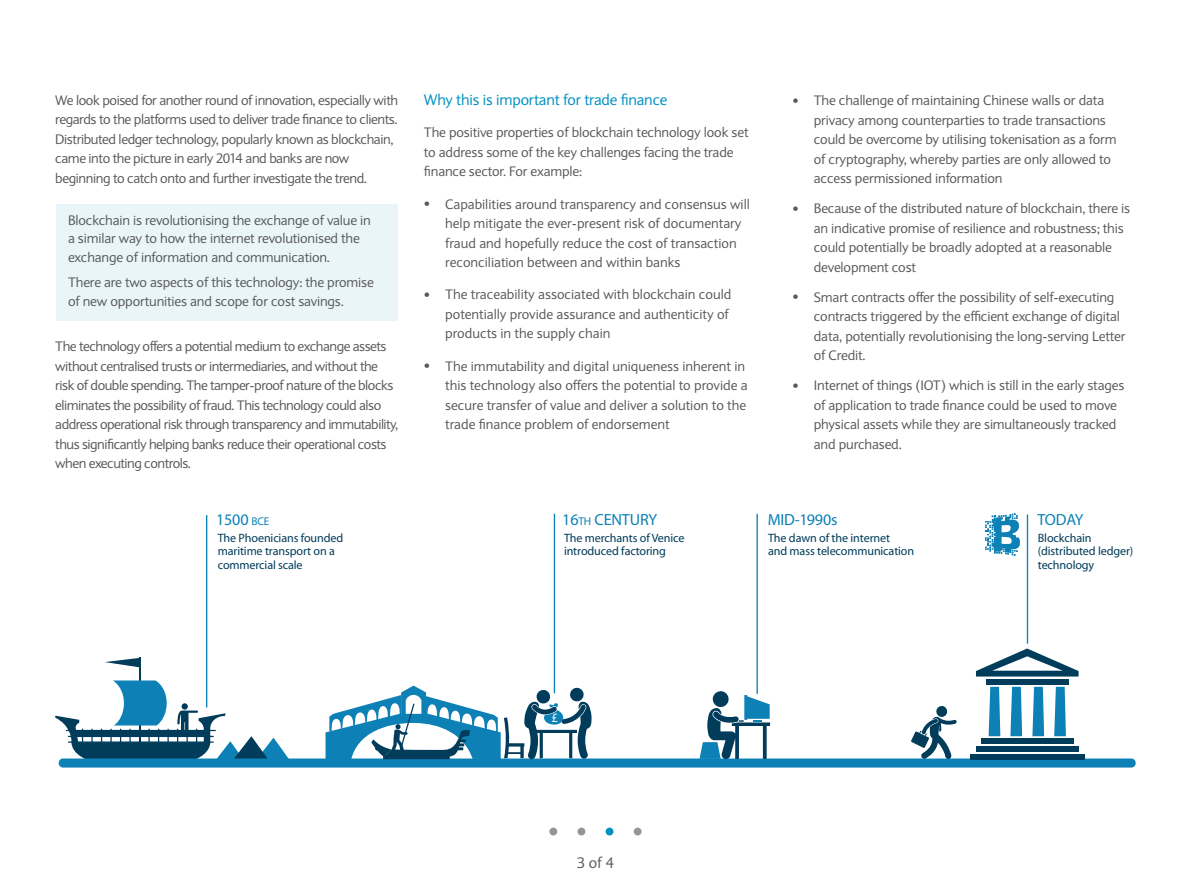
<style>
.page{position:relative;width:1191px;height:893px;background:#fff}
.page>*{position:absolute;margin:0;border:0;box-sizing:border-box;transform-origin:0 0}
.t1{font:16.2px "Myriad";letter-spacing:-.01em;color:#0d81b6}
.t2{font:15px "Expert Sans";letter-spacing:-.01em;color:#0090c2}
.t3{font:15px "Expert Sans";color:#58595b}
.t4{font:13.5px/19.5px "Expert Sans";letter-spacing:-.01em;color:#58595b}
.t5{font:13.5px/19.5px "Expert Sans";letter-spacing:-.035em;color:#58595b}
.t6{font:13.5px/19.5px "Expert Sans";letter-spacing:-.03em;color:#58595b}
.t7{font:12.75px "Myriad Pro";color:#fff}
.t8{font:12.15px/13.5px "Myriad";letter-spacing:-.01em;color:#013c5b}
.s1{font-size:11.25px}
.s2{font-size:18px}
</style>
<div class="page">
<div style="left:56px;top:204px;width:342px;height:117px;background:#eaf5f9"></div>
<hr style="left:206px;top:515px;width:1px;height:192px;background:#0d81b6">
<svg style="left:985px;top:513px;width:35px;height:43px"></svg>
<hr style="left:139px;top:657px;width:1px;height:88px;background:#013c5b">
<svg style="left:105px;top:658px;width:34px;height:9px"></svg>
<div style="left:59px;top:758px;width:1076px;height:9px;background:#0d81b6;border-radius:4px"></div>
<hr style="left:554px;top:514px;width:1px;height:179px;background:#0d81b6">
<hr style="left:1026px;top:514px;width:2px;height:130px;background:#0d81b6">
<hr style="left:756px;top:514px;width:2px;height:180px;background:#0d81b6">
<svg style="left:699px;top:690px;width:71px;height:69px"></svg>
<div style="left:981px;top:738px;width:92px;height:6px;background:#013c5b"></div>
<div style="left:986px;top:679px;width:82px;height:5px;background:#013c5b"></div>
<div style="left:976px;top:746px;width:103px;height:6px;background:#013c5b"></div>
<div style="left:970px;top:754px;width:114px;height:5px;background:#013c5b"></div>
<svg style="left:988px;top:687px;width:12px;height:49px"></svg>
<svg style="left:1010px;top:687px;width:12px;height:49px"></svg>
<svg style="left:1032px;top:687px;width:12px;height:49px"></svg>
<svg style="left:1054px;top:687px;width:12px;height:49px"></svg>
<svg style="left:976px;top:648px;width:102px;height:28px"></svg>
<svg style="left:55px;top:680px;width:234px;height:83px"></svg>
<div style="left:182px;top:703px;width:6px;height:7px;background:#013c5b;border-radius:50%"></div>
<svg style="left:325px;top:686px;width:267px;height:73px"></svg>
<svg style="left:911px;top:706px;width:46px;height:53px"></svg>
<div style="left:945px;top:752px;width:6px;height:7px;background:#013c5b;border-radius:3px"></div>
<div style="left:605px;top:828px;width:8px;height:7px;background:#0090c2;border-radius:50%"></div>
<div style="left:577px;top:828px;width:8px;height:7px;background:#939598;border-radius:50%"></div>
<div style="left:549px;top:828px;width:8px;height:7px;background:#939598;border-radius:50%"></div>
<div style="left:634px;top:828px;width:7px;height:7px;background:#939598;border-radius:50%"></div>
<p class="t6" style="left:55px;top:90px;width:344px">We look poised for another round of innovation, especially with regards to the platforms used to deliver trade finance to clients.<br>Distributed ledger technology, popularly known as blockchain, came into the picture in early 2014 and banks are now beginning to catch onto and further investigate the trend.</p>
<p class="t4" style="left:68px;top:210px;width:304px;line-height:18.8px">Blockchain is revolutionising the exchange of value in a similar way to how the internet revolutionised the exchange of information and communication.</p>
<p class="t4" style="left:68px;top:273px;width:307px;line-height:18.8px">There are two aspects of this technology: the promise of new opportunities and scope for cost savings.</p>
<p class="t5" style="left:55px;top:336px;width:344px">The technology offers a potential medium to exchange assets without centralised trusts or intermediaries, and without the risk of double spending. The tamper-proof nature of the blocks eliminates the possibility of fraud. This technology could also address operational risk through transparency and immutability, thus significantly helping banks reduce their operational costs when executing controls.</p>
<p class="t1" style="left:216px;top:512px;width:55px">1500 <span class="s1">BCE</span></p>
<p class="t8" style="left:218px;top:532px;width:127px">The Phoenicians founded maritime transport on a commercial scale</p>
<p class="t2" style="left:424px;top:90px;width:245px">Why this is important for trade finance</p>
<p class="t4" style="left:424px;top:123px;width:326px">The positive properties of blockchain technology look set to address some of the key challenges facing the trade finance sector. For example:</p>
<p class="t4" style="left:445px;top:194px;width:306px;text-indent:-21px"><span class="s2">•</span> Capabilities around transparency and consensus will help mitigate the ever-present risk of documentary fraud and hopefully reduce the cost of transaction reconciliation between and within banks</p>
<p class="t4" style="left:445px;top:285px;width:288px;text-indent:-21px"><span class="s2">•</span> The traceability associated with blockchain could potentially provide assurance and authenticity of products in the supply chain</p>
<p class="t4" style="left:445px;top:356px;width:304px;text-indent:-21px"><span class="s2">•</span> The immutability and digital uniqueness inherent in this technology also offers the potential to provide a secure transfer of value and deliver a solution to the trade finance problem of endorsement</p>
<p class="t4" style="left:814px;top:90px;width:304px;text-indent:-21px"><span class="s2">•</span> The challenge of maintaining Chinese walls or data privacy among counterparties to trade transactions could be overcome by utilising tokenisation as a form of cryptography, whereby parties are only allowed to access permissioned information</p>
<p class="t4" style="left:814px;top:198px;width:318px;text-indent:-21px"><span class="s2">•</span> Because of the distributed nature of blockchain, there is an indicative promise of resilience and robustness; this could potentially be broadly adopted at a reasonable development cost</p>
<p class="t4" style="left:814px;top:287px;width:313px;text-indent:-21px"><span class="s2">•</span> Smart contracts offer the possibility of self-executing contracts triggered by the efficient exchange of digital data, potentially revolutionising the long-serving Letter of Credit.</p>
<p class="t4" style="left:814px;top:376px;width:312px;text-indent:-21px"><span class="s2">•</span> Internet of things (IOT) which is still in the early stages of application to trade finance could be used to move physical assets while they are simultaneously tracked and purchased.</p>
<p class="t1" style="left:562px;top:512px;width:96px">16<span class="s1">TH</span> CENTURY</p>
<p class="t8" style="left:564px;top:532px;width:122px">The merchants of Venice introduced factoring</p>
<p class="t1" style="left:767px;top:512px;width:71px">MID-1990s</p>
<p class="t8" style="left:768px;top:532px;width:148px">The dawn of the internet<br>and mass telecommunication</p>
<p class="t1" style="left:1037px;top:512px;width:48px">TODAY</p>
<p class="t8" style="left:1037px;top:532px;width:97px">Blockchain (distributed ledger) technology</p>
<p class="t7" style="left:551px;top:710px;width:8px">£</p>
<p class="t3" style="left:577px;top:853px;width:39px">3 of 4</p>
</div>
